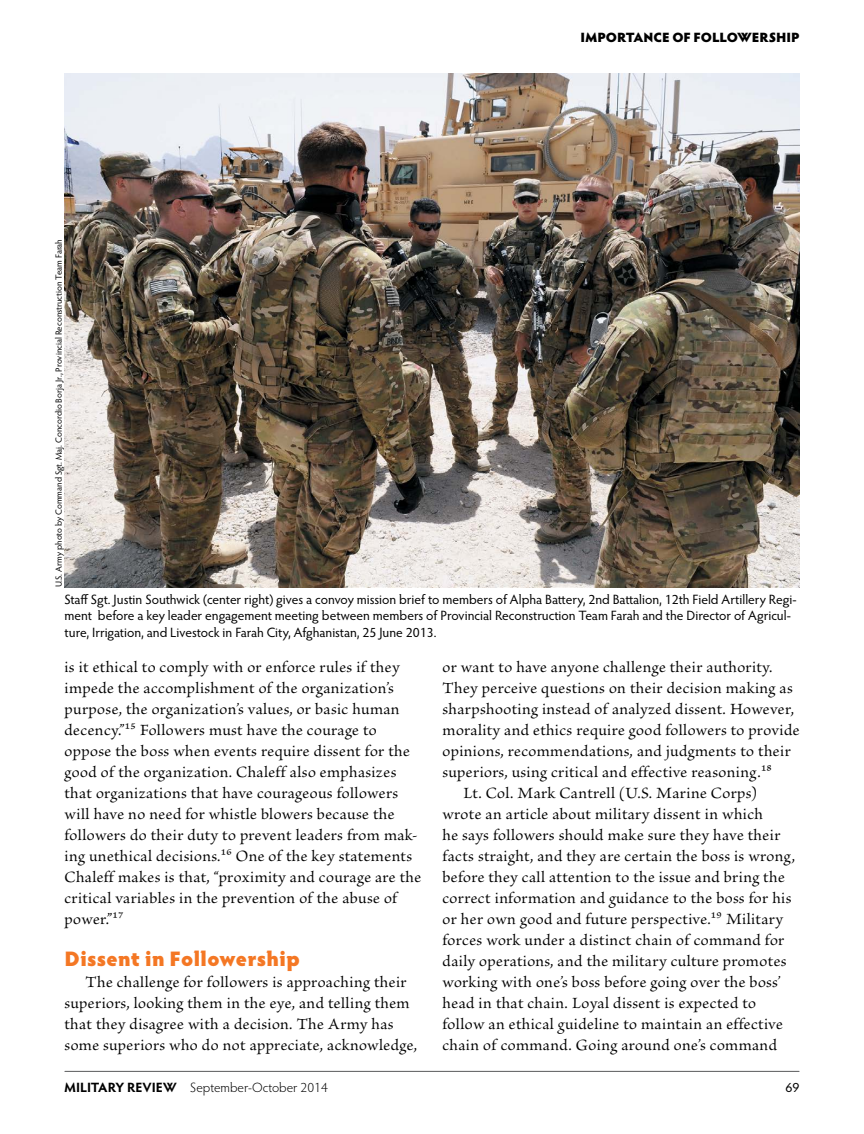
<style>
.page{position:relative;width:864px;height:1134px;background:#fff}
.page>*{position:absolute;margin:0;border:0;box-sizing:border-box;transform-origin:0 0}
.t1{font:900 21px "Hypatia Sans Pro";letter-spacing:.02em;color:#f47724}
.t2{font:16.5px/21px "Brioso Pro";letter-spacing:.02em;color:#000}
.t3{font:13.5px/16.5px "Hypatia Sans Pro";color:#000}
.t4{font:300 13.5px "Hypatia Sans Pro";color:#000}
.t5{font:900 13.5px "Hypatia Sans Pro";letter-spacing:-.01em;color:#000}
.t6{font:9px "Hypatia Sans Pro";letter-spacing:-.005em;color:#000}
.s1{font-weight:700}
</style>
<div class="page">
<hr style="left:65px;top:1071px;width:734px;height:1px;background:#58595b">
<img style="left:64px;top:74px;width:736px;height:513px">
<p class="t6" style="left:53px;top:587px;width:350px;rotate:-90deg">U.S. Army photo by Command Sgt. Maj. Concordio Borja Jr., Provincial Reconstruction Team Farah</p>
<p class="t5" style="left:581px;top:27px;width:220px">IMPORTANCE OF FOLLOWERSHIP</p>
<p class="t3" style="left:64px;top:590px;width:734px">Staff Sgt. Justin Southwick (center right) gives a convoy mission brief to members of Alpha Battery, 2nd Battalion, 12th Field Artillery Regi&shy;ment before a key leader engagement meeting between members of Provincial Reconstruction Team Farah and the Director of Agricul&shy;ture, Irrigation, and Livestock in Farah City, Afghanistan, 25 June 2013.</p>
<p class="t2" style="left:64px;top:657px;width:358px">is it ethical to comply with or enforce rules if they impede the accomplishment of the organization’s purpose, the organization’s values, or basic human decency.”15 Followers must have the courage to oppose the boss when events require dissent for the good of the organization. Chaleff also emphasizes that organizations that have courageous followers will have no need for whistle blowers because the followers do their duty to prevent leaders from mak&shy;ing unethical decisions.16 One of the key statements Chaleff makes is that, “proximity and courage are the critical variables in the prevention of the abuse of power.”17</p>
<p class="t1" style="left:64px;top:943px;width:237px">Dissent in Followership</p>
<p class="t2" style="left:64px;top:972px;width:354px;text-indent:21px">The challenge for followers is approaching their superiors, looking them in the eye, and telling them that they disagree with a decision. The Army has some superiors who do not appreciate, acknowledge,</p>
<p class="t2" style="left:442px;top:657px;width:331px">or want to have anyone challenge their authority.</p>
<p class="t2" style="left:442px;top:678px;width:352px">They perceive questions on their decision making as</p>
<p class="t2" style="left:442px;top:699px;width:353px">sharpshooting instead of analyzed dissent. However,</p>
<p class="t2" style="left:442px;top:720px;width:359px">morality and ethics require good followers to provide</p>
<p class="t2" style="left:442px;top:741px;width:350px">opinions, recommendations, and judgments to their</p>
<p class="t2" style="left:442px;top:762px;width:331px">superiors, using critical and effective reasoning.18</p>
<p class="t2" style="left:463px;top:783px;width:295px">Lt. Col. Mark Cantrell (U.S. Marine Corps)</p>
<p class="t2" style="left:442px;top:804px;width:322px">wrote an article about military dissent in which</p>
<p class="t2" style="left:442px;top:825px;width:340px">he says followers should make sure they have their</p>
<p class="t2" style="left:442px;top:846px;width:354px">facts straight, and they are certain the boss is wrong,</p>
<p class="t2" style="left:442px;top:867px;width:344px">before they call attention to the issue and bring the</p>
<p class="t2" style="left:442px;top:888px;width:350px">correct information and guidance to the boss for his</p>
<p class="t2" style="left:442px;top:909px;width:342px">or her own good and future perspective.19 Military</p>
<p class="t2" style="left:442px;top:930px;width:343px">forces work under a distinct chain of command for</p>
<p class="t2" style="left:442px;top:951px;width:346px">daily operations, and the military culture promotes</p>
<p class="t2" style="left:442px;top:972px;width:340px">working with one’s boss before going over the boss’</p>
<p class="t2" style="left:442px;top:993px;width:315px">head in that chain. Loyal dissent is expected to</p>
<p class="t2" style="left:442px;top:1014px;width:342px">follow an ethical guideline to maintain an effective</p>
<p class="t2" style="left:442px;top:1035px;width:336px">chain of command. Going around one’s command</p>
<p class="t4" style="left:64px;top:1079px;width:265px"><span class="s1">MILITARY REVIEW</span> September-October 2014</p>
<p class="t3" style="left:786px;top:1079px;width:15px">69</p>
</div>
